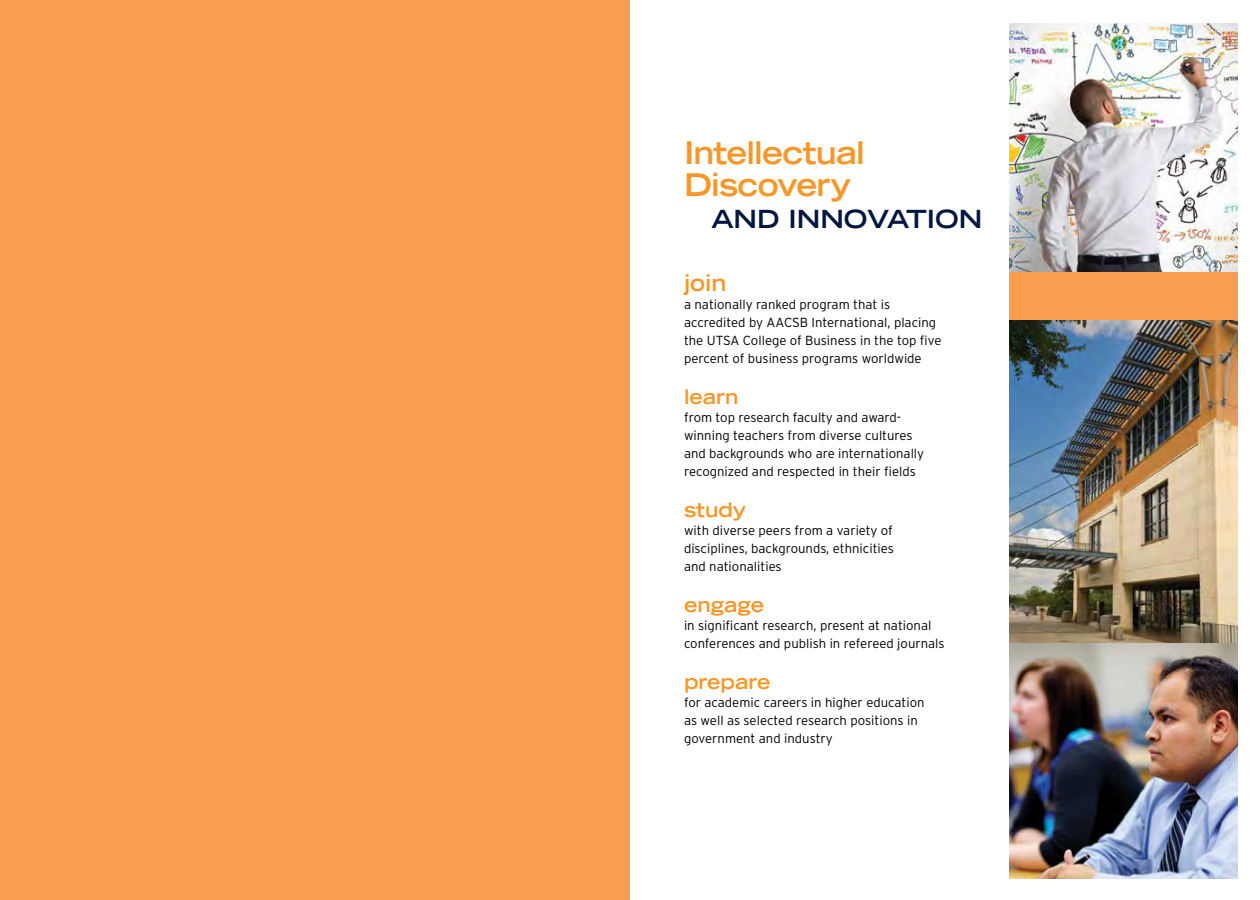
<style>
.page{position:relative;width:1260px;height:900px;background:#fff}
.page>*{position:absolute;margin:0;border:0;box-sizing:border-box;transform-origin:0 0}
.t1{font:700 expanded 31.25px/32px "Trade Gothic LH";letter-spacing:-.025em;color:#f89728}
.t2{font:700 expanded 25px "Trade Gothic LH";color:#001641}
.t3{font:700 expanded 22.5px "Trade Gothic LH";color:#f89728}
.t4{font:700 expanded 20px "Trade Gothic LH";color:#f89728}
.t5{font:300 13.12px/18.1px "Geo Int";color:#000}
</style>
<div class="page">
<img style="left:1009px;top:320px;width:229px;height:324px">
<img style="left:1009px;top:644px;width:229px;height:234px">
<img style="left:1009px;top:23px;width:229px;height:249px">
<div style="left:1009px;top:272px;width:229px;height:48px;background:#f99e4f"></div>
<div style="left:0;top:0;width:630px;height:900px;background:#f99e4f"></div>
<h1 class="t1" style="left:684px;top:136px;width:182px">Intellectual<br>Discovery</h1>
<h2 class="t2" style="left:711px;top:202px;width:272px">AND INNOVATION</h2>
<h3 class="t3" style="left:684px;top:268px;width:44px">join</h3>
<p class="t5" style="left:684px;top:295px;width:259px">a nationally ranked program that is accredited by AACSB International, placing the UTSA College of Business in the top five percent of business programs worldwide</p>
<h3 class="t4" style="left:684px;top:383px;width:56px">learn</h3>
<p class="t5" style="left:684px;top:408px;width:242px">from top research faculty and award&shy;winning teachers from diverse cultures and backgrounds who are internationally recognized and respected in their fields</p>
<h3 class="t4" style="left:684px;top:497px;width:64px">study</h3>
<p class="t5" style="left:684px;top:521px;width:211px;text-align:justify">with diverse peers from a variety of disciplines, backgrounds, ethnicities and nationalities</p>
<h3 class="t4" style="left:684px;top:592px;width:82px">engage</h3>
<p class="t5" style="left:684px;top:616px;width:262px">in significant research, present at national conferences and publish in refereed journals</p>
<h3 class="t4" style="left:684px;top:668px;width:88px">prepare</h3>
<p class="t5" style="left:684px;top:693px;width:242px">for academic careers in higher education as well as selected research positions in government and industry</p>
</div>
